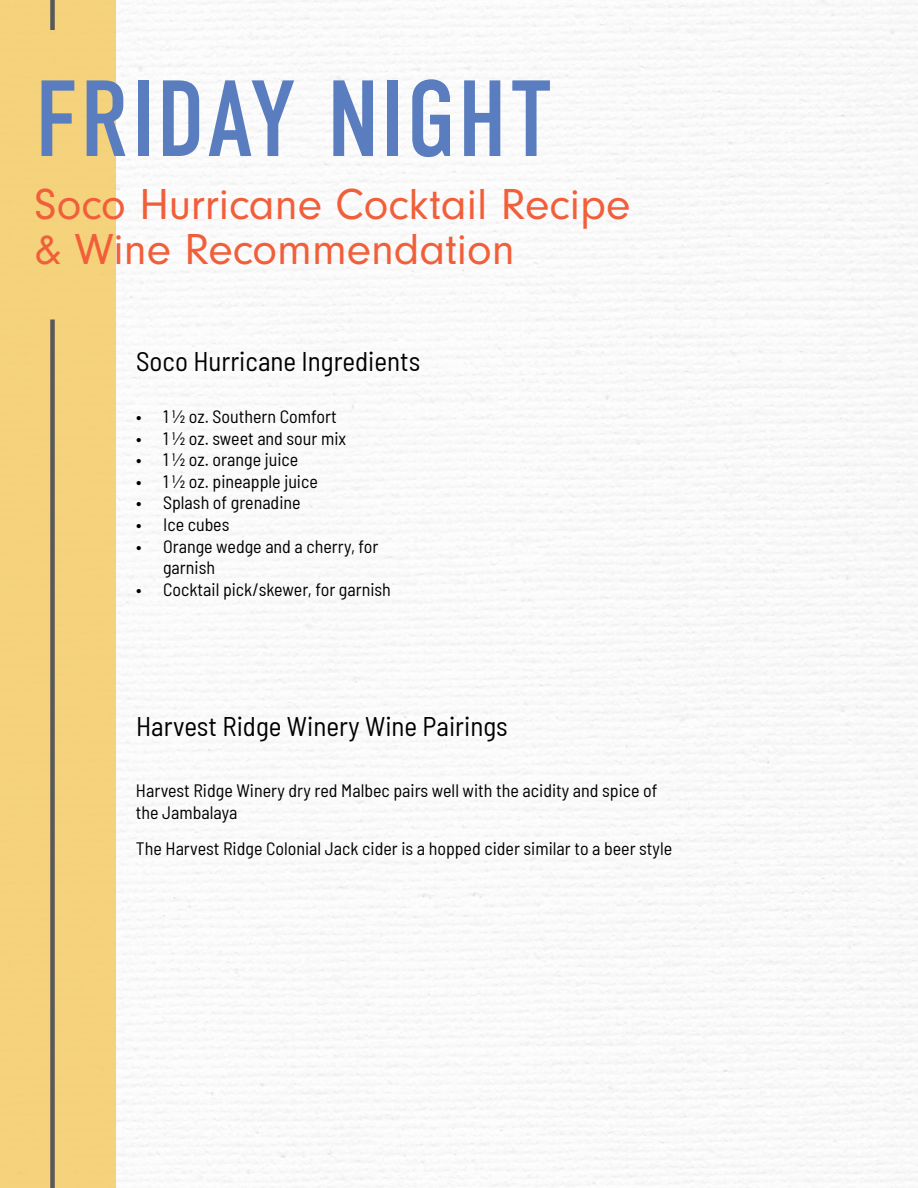
<style>
.page{position:relative;width:918px;height:1188px;background:#fff}
.page>*{position:absolute;margin:0;border:0;box-sizing:border-box;transform-origin:0 0}
.t1{font:108px "DIN Condensed";letter-spacing:.015em;color:#5a7dbf}
.t2{font:45px/45px "Neuzeit Gro";color:#f15f3a}
.t3{font:semi-condensed 27px "Barlow";color:#000}
.t4{font:semi-condensed 18px/21.6px "Barlow";color:#000}
</style>
<div class="page">
<div style="left:0;top:0;width:116px;height:1188px;background:#f5d27b"></div>
<div style="left:50px;top:320px;width:5px;height:868px;background:#595959"></div>
<div style="left:50px;top:0;width:5px;height:30px;background:#595959"></div>
<h1 class="t1" style="left:35px;top:59px;width:519px">FRIDAY NIGHT</h1>
<h2 class="t2" style="left:34px;top:183px;width:597px">Soco Hurricane Cocktail Recipe &amp; Wine Recommendation</h2>
<h3 class="t3" style="left:136px;top:341px;width:286px">Soco Hurricane Ingredients</h3>
<p class="t4" style="left:136px;top:404px;width:202px">• 1 ½ oz. Southern Comfort</p>
<p class="t4" style="left:136px;top:426px;width:212px">• 1 ½ oz. sweet and sour mix</p>
<p class="t4" style="left:136px;top:448px;width:164px">• 1 ½ oz. orange juice</p>
<p class="t4" style="left:136px;top:469px;width:183px">• 1 ½ oz. pineapple juice</p>
<p class="t4" style="left:136px;top:491px;width:166px">• Splash of grenadine</p>
<p class="t4" style="left:136px;top:512px;width:95px">• Ice cubes</p>
<p class="t4" style="left:163px;top:534px;width:217px;text-indent:-27px">• Orange wedge and a cherry, for garnish</p>
<p class="t4" style="left:136px;top:577px;width:256px">• Cocktail pick/skewer, for garnish</p>
<h3 class="t3" style="left:136px;top:707px;width:373px">Harvest Ridge Winery Wine Pairings</h3>
<p class="t4" style="left:136px;top:779px;width:523px">Harvest Ridge Winery dry red Malbec pairs well with the acidity and spice of the Jambalaya</p>
<p class="t4" style="left:136px;top:836px;width:538px">The Harvest Ridge Colonial Jack cider is a hopped cider similar to a beer style</p>
</div>
